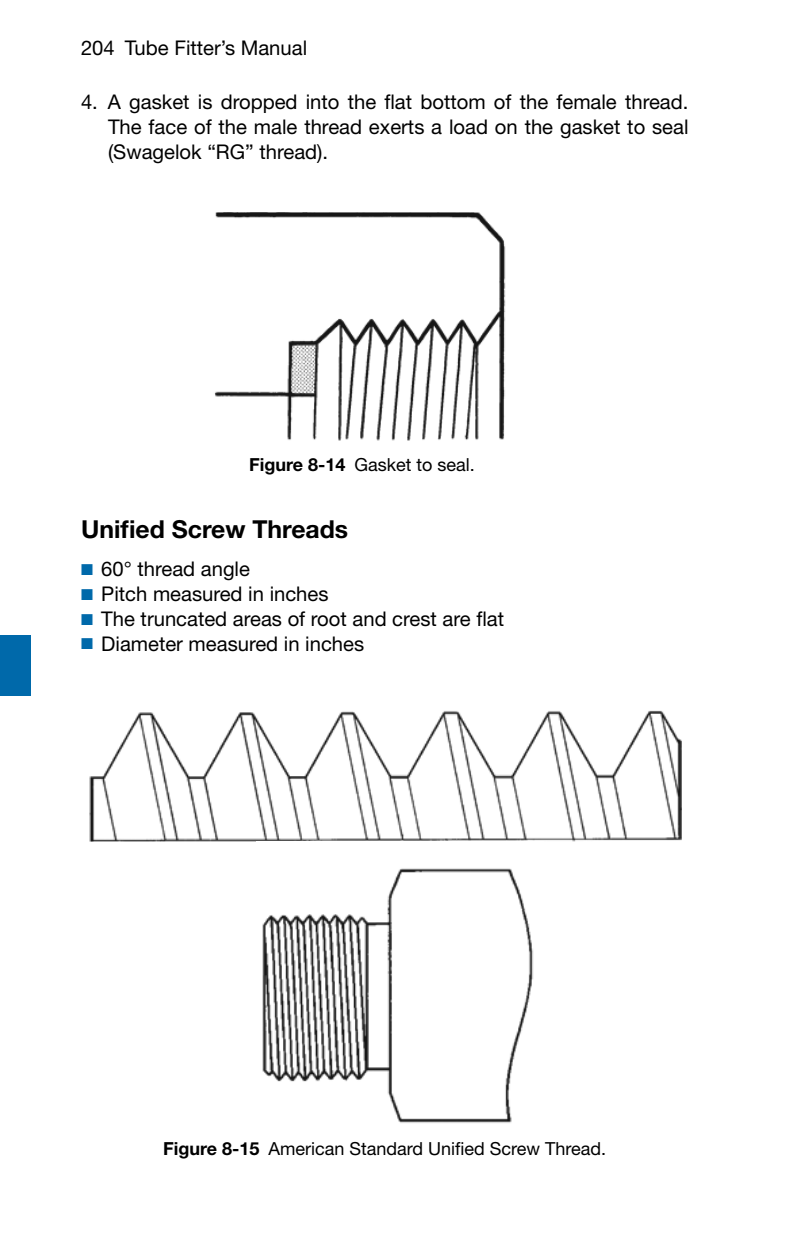
<style>
.page{position:relative;width:810px;height:1256px;background:#fff}
.page>*{position:absolute;margin:0;border:0;box-sizing:border-box;transform-origin:0 0}
.t1{font:700 24.75px "Helvetica Neue LT Std";color:#000}
.NL{font:20.25px/24.8px "Helvetica Neue LT Std";color:#000;text-align:justify}
.LEG{font:18px "Helvetica Neue LT Std";color:#000}
.s1{font-weight:700}
.s2{color:#0069aa}
</style>
<div class="page">
<div style="left:0;top:635px;width:30px;height:61px;background:#0069aa"></div>
<img style="left:214px;top:212px;width:292px;height:229px">
<img style="left:89px;top:711px;width:593px;height:130px">
<img style="left:262px;top:868px;width:272px;height:255px">
<p class="NL" style="left:81px;top:35px;width:228px">204 Tube Fitter’s Manual</p>
<p class="NL" style="left:108px;top:89px;width:582px;text-indent:-27px">4. A gasket is dropped into the flat bottom of the female thread.<br>The face of the male thread exerts a load on the gasket to seal (Swagelok “RG” thread).</p>
<p class="LEG" style="left:249px;top:454px;width:227px"><span class="s1">Figure 8-14</span> Gasket to seal.</p>
<h2 class="t1" style="left:81px;top:514px;width:269px">Unified Screw Threads</h2>
<p class="NL" style="left:81px;top:556px;width:171px"><span class="s2">■</span> 60° thread angle</p>
<p class="NL" style="left:81px;top:581px;width:249px"><span class="s2">■</span> Pitch measured in inches</p>
<p class="NL" style="left:81px;top:606px;width:425px"><span class="s2">■</span> The truncated areas of root and crest are flat</p>
<p class="NL" style="left:81px;top:630px;width:285px"><span class="s2">■</span> Diameter measured in inches</p>
<p class="LEG" style="left:163px;top:1137px;width:445px"><span class="s1">Figure 8-15</span> American Standard Unified Screw Thread.</p>
</div>
